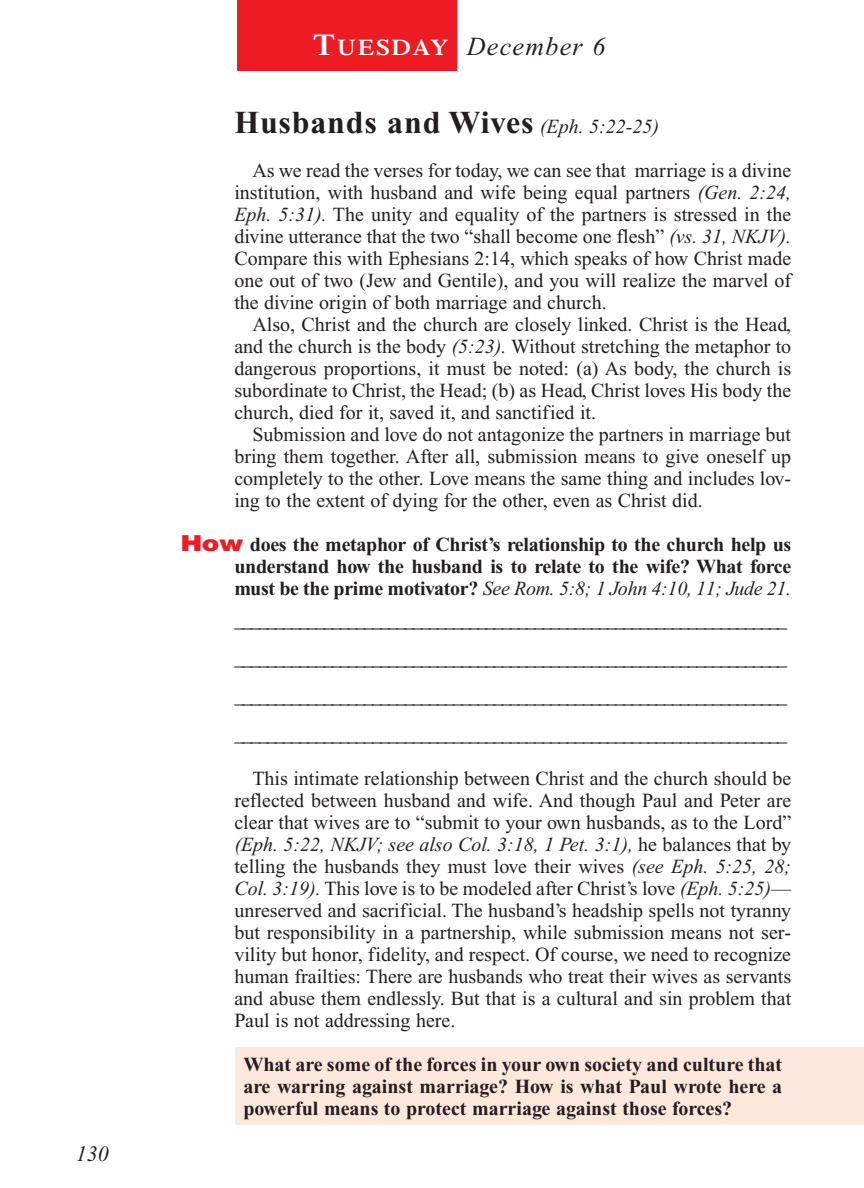
<style>
.page{position:relative;width:864px;height:1188px;background:#fff}
.page>*{position:absolute;margin:0;border:0;box-sizing:border-box;transform-origin:0 0}
.t1{font:700 32px "Times New Roman";letter-spacing:.025em;color:#231f20}
.t2{font:italic 26px "Times New Roman";letter-spacing:.05em;color:#231f20}
.t3{font:600 22.4px "Times";letter-spacing:.065em;color:#fff;scale:1.1 1}
.t4{font:italic 22px "Times New Roman";color:#231f20}
.t5{font:20px/22px "Times New Roman";color:#231f20;text-align:justify}
.t6{font:700 20px/22px "Times New Roman";letter-spacing:-.015em;color:#231f20;text-align:justify}
.s1{font-size:30px}
.s2{font-weight:400;font-style:italic;font-size:20px}
.s3{font-style:italic}
.s4{font-family:"Helvetica";font-weight:900;font-size:22px;color:#ed1c24}
.s5{font-weight:400;font-style:italic}
</style>
<div class="page">
<div style="left:237px;top:0;width:220px;height:71px;background:#ed1c24"></div>
<div style="left:236px;top:1047px;width:628px;height:77px;background:#fee7dd"></div>
<p class="t4" style="left:76px;top:1146px;width:34px">130</p>
<p class="t3" style="left:313px;top:40px;width:124px"><span class="s1">T</span>UESDAY</p>
<h2 class="t2" style="left:467px;top:37px;width:140px">December 6</h2>
<h1 class="t1" style="left:234px;top:112px;width:426px">Husbands and Wives <span class="s2">(Eph. 5:22-25)</span></h1>
<p class="t5" style="left:234px;top:162px;width:558px;text-indent:18px">As we read the verses for today, we can see that marriage is a divine institution, with husband and wife being equal partners <span class="s3">(Gen. 2:24, Eph. 5:31).</span> The unity and equality of the partners is stressed in the divine utterance that the two “shall become one flesh” <span class="s3">(vs. 31, NKJV).<br></span>Compare this with Ephesians 2:14, which speaks of how Christ made one out of two (Jew and Gentile), and you will realize the marvel of the divine origin of both marriage and church.</p>
<p class="t5" style="left:234px;top:316px;width:558px;text-indent:18px">Also, Christ and the church are closely linked. Christ is the Head, and the church is the body <span class="s3">(5:23).</span> Without stretching the metaphor to dangerous proportions, it must be noted: (a) As body, the church is subordinate to Christ, the Head; (b) as Head, Christ loves His body the church, died for it, saved it, and sanctified it.</p>
<p class="t5" style="left:234px;top:426px;width:558px;text-indent:18px">Submission and love do not antagonize the partners in marriage but bring them together. After all, submission means to give oneself up completely to the other. Love means the same thing and includes lov&shy;ing to the extent of dying for the other, even as Christ did.</p>
<p class="t6" style="left:234px;top:536px;width:558px;text-indent:-54px"><span class="s4">How</span> does the metaphor of Christ’s relationship to the church help us understand how the husband is to relate to the wife? What force must be the prime motivator? <span class="s5">See Rom. 5:8; 1 John 4:10, 11; Jude 21.</span></p>
<p class="t5" style="left:234px;top:604px;width:554px;line-height:38px">____________________________________________________________________ ____________________________________________________________________ ____________________________________________________________________ ____________________________________________________________________</p>
<p class="t5" style="left:234px;top:770px;width:558px;text-indent:18px">This intimate relationship between Christ and the church should be reflected between husband and wife. And though Paul and Peter are clear that wives are to “submit to your own husbands, as to the Lord” <span class="s3">(Eph. 5:22, NKJV; see also Col. 3:18, 1 Pet. 3:1),</span> he balances that by telling the husbands they must love their wives <span class="s3">(see Eph. 5:25, 28; Col. 3:19).</span> This love is to be modeled after Christ’s love <span class="s3">(Eph. 5:25)</span>— unreserved and sacrificial. The husband’s headship spells not tyranny but responsibility in a partnership, while submission means not ser&shy;vility but honor, fidelity, and respect. Of course, we need to recognize human frailties: There are husbands who treat their wives as servants and abuse them endlessly. But that is a cultural and sin problem that Paul is not addressing here.</p>
<p class="t6" style="left:243px;top:1056px;width:540px">What are some of the forces in your own society and culture that are warring against marriage? How is what Paul wrote here a powerful means to protect marriage against those forces?</p>
</div>
